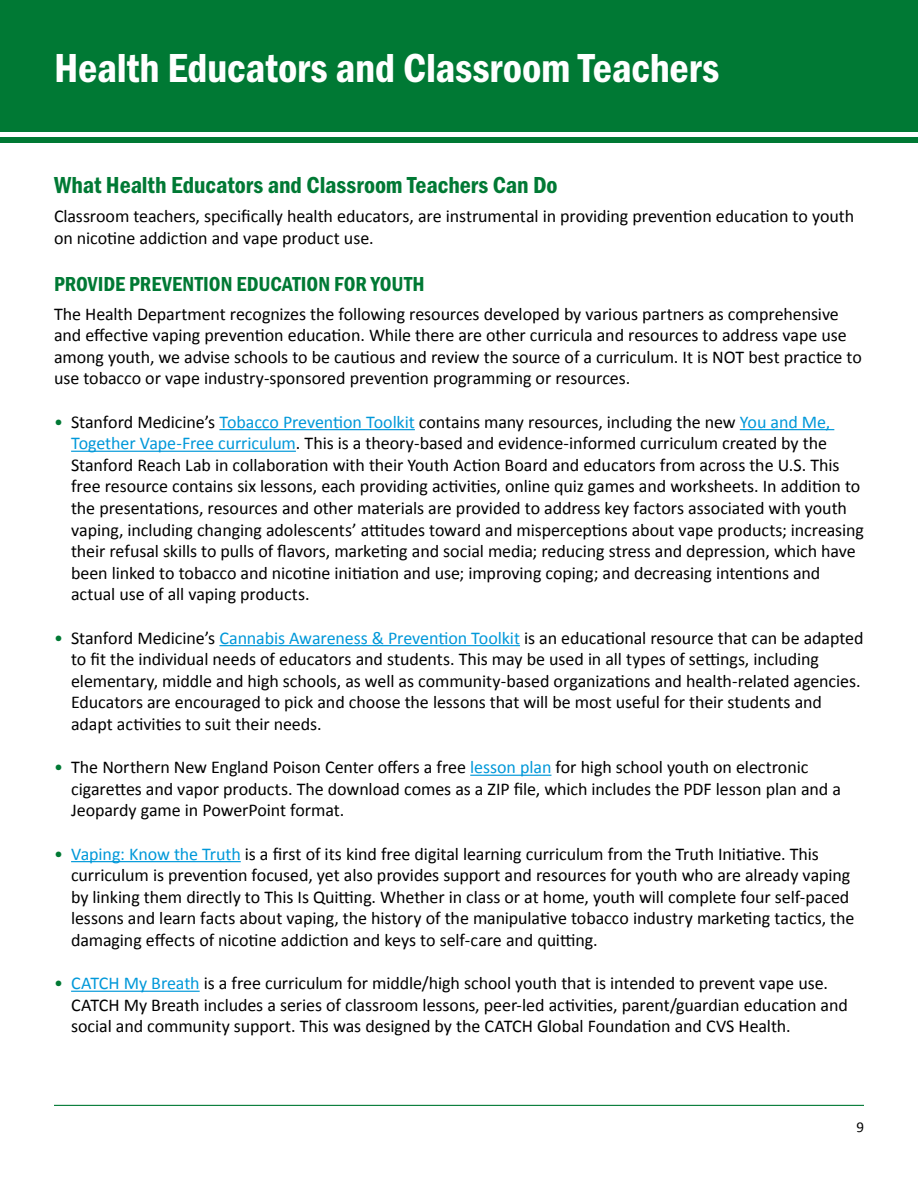
<style>
.page{position:relative;width:918px;height:1188px;background:#fff}
.page>*{position:absolute;margin:0;border:0;box-sizing:border-box;transform-origin:0 0}
.Chapter{font:42px "Franklin Gothic URW Con Dem";letter-spacing:-.005em;color:#fff}
.t1{font:24px "Franklin Gothic URW Con Dem";letter-spacing:-.005em;color:#007934}
.t2{font:21px "Franklin Gothic URW Con Dem";color:#007934}
.t3{font:18px/21.6px "Calibri";letter-spacing:-.005em;color:#000}
.t4{font:15px "Calibri";color:#000}
.s1{color:#007934}
.s2{color:#0098d9}
</style>
<div class="page">
<hr style="left:54px;top:1105px;width:810px;height:1px;background:#007934">
<div style="left:0;top:0;width:918px;height:142px;background:#007934"></div>
<hr style="left:219px;top:429px;width:196px;height:1px;background:#0098d9">
<hr style="left:740px;top:429px;width:94px;height:1px;background:#0098d9">
<hr style="left:71px;top:451px;width:225px;height:1px;background:#0098d9">
<hr style="left:219px;top:645px;width:301px;height:1px;background:#0098d9">
<hr style="left:470px;top:775px;width:81px;height:1px;background:#0098d9">
<hr style="left:71px;top:861px;width:170px;height:1px;background:#0098d9">
<hr style="left:71px;top:991px;width:129px;height:1px;background:#0098d9">
<div style="left:0;top:132px;width:918px;height:5px;background:#fff"></div>
<p class="Chapter" style="left:54px;top:40px;width:667px">Health Educators and Classroom Teachers</p>
<p class="t1" style="left:54px;top:169px;width:505px">What Health Educators and Classroom Teachers Can Do</p>
<p class="t3" style="left:54px;top:204px;width:802px">Classroom teachers, specifically health educators, are instrumental in providing prevention education to youth on nicotine addiction and vape product use.</p>
<p class="t2" style="left:54px;top:269px;width:372px">PROVIDE PREVENTION EDUCATION FOR YOUTH</p>
<p class="t3" style="left:54px;top:302px;width:809px">The Health Department recognizes the following resources developed by various partners as comprehensive and effective vaping prevention education. While there are other curricula and resources to address vape use among youth, we advise schools to be cautious and review the source of a curriculum. It is NOT best practice to use tobacco or vape industry-sponsored prevention programming or resources.</p>
<p class="t3" style="left:71px;top:410px;width:794px;text-indent:-17px"><span class="s1">•</span> Stanford Medicine’s <span class="s2">Tobacco Prevention Toolkit</span> contains many resources, including the new <span class="s2">You and Me, Together Vape-Free curriculum</span>. This is a theory-based and evidence-informed curriculum created by the Stanford Reach Lab in collaboration with their Youth Action Board and educators from across the U.S. This free resource contains six lessons, each providing activities, online quiz games and worksheets. In addition to the presentations, resources and other materials are provided to address key factors associated with youth vaping, including changing adolescents’ attitudes toward and misperceptions about vape products; increasing their refusal skills to pulls of flavors, marketing and social media; reducing stress and depression, which have been linked to tobacco and nicotine initiation and use; improving coping; and decreasing intentions and actual use of all vaping products.</p>
<p class="t3" style="left:71px;top:626px;width:794px;text-indent:-17px"><span class="s1">•</span> Stanford Medicine’s <span class="s2">Cannabis Awareness &amp; Prevention Toolkit</span> is an educational resource that can be adapted to fit the individual needs of educators and students. This may be used in all types of settings, including elementary, middle and high schools, as well as community-based organizations and health-related agencies.<br>Educators are encouraged to pick and choose the lessons that will be most useful for their students and adapt activities to suit their needs.</p>
<p class="t3" style="left:71px;top:756px;width:771px;text-indent:-17px"><span class="s1">•</span> The Northern New England Poison Center offers a free <span class="s2">lesson plan</span> for high school youth on electronic cigarettes and vapor products. The download comes as a ZIP file, which includes the PDF lesson plan and a<br>Jeopardy game in PowerPoint format.</p>
<p class="t3" style="left:71px;top:842px;width:785px;text-indent:-17px"><span class="s1">•</span> <span class="s2">Vaping: Know the Truth</span> is a first of its kind free digital learning curriculum from the Truth Initiative. This curriculum is prevention focused, yet also provides support and resources for youth who are already vaping by linking them directly to This Is Quitting. Whether in class or at home, youth will complete four self-paced lessons and learn facts about vaping, the history of the manipulative tobacco industry marketing tactics, the damaging effects of nicotine addiction and keys to self-care and quitting.</p>
<p class="t3" style="left:71px;top:972px;width:778px;text-indent:-17px"><span class="s1">•</span> <span class="s2">CATCH My Breath</span> is a free curriculum for middle/high school youth that is intended to prevent vape use.<br>CATCH My Breath includes a series of classroom lessons, peer-led activities, parent/guardian education and social and community support. This was designed by the CATCH Global Foundation and CVS Health.</p>
<p class="t4" style="left:856px;top:1117px;width:9px">9</p>
</div>
